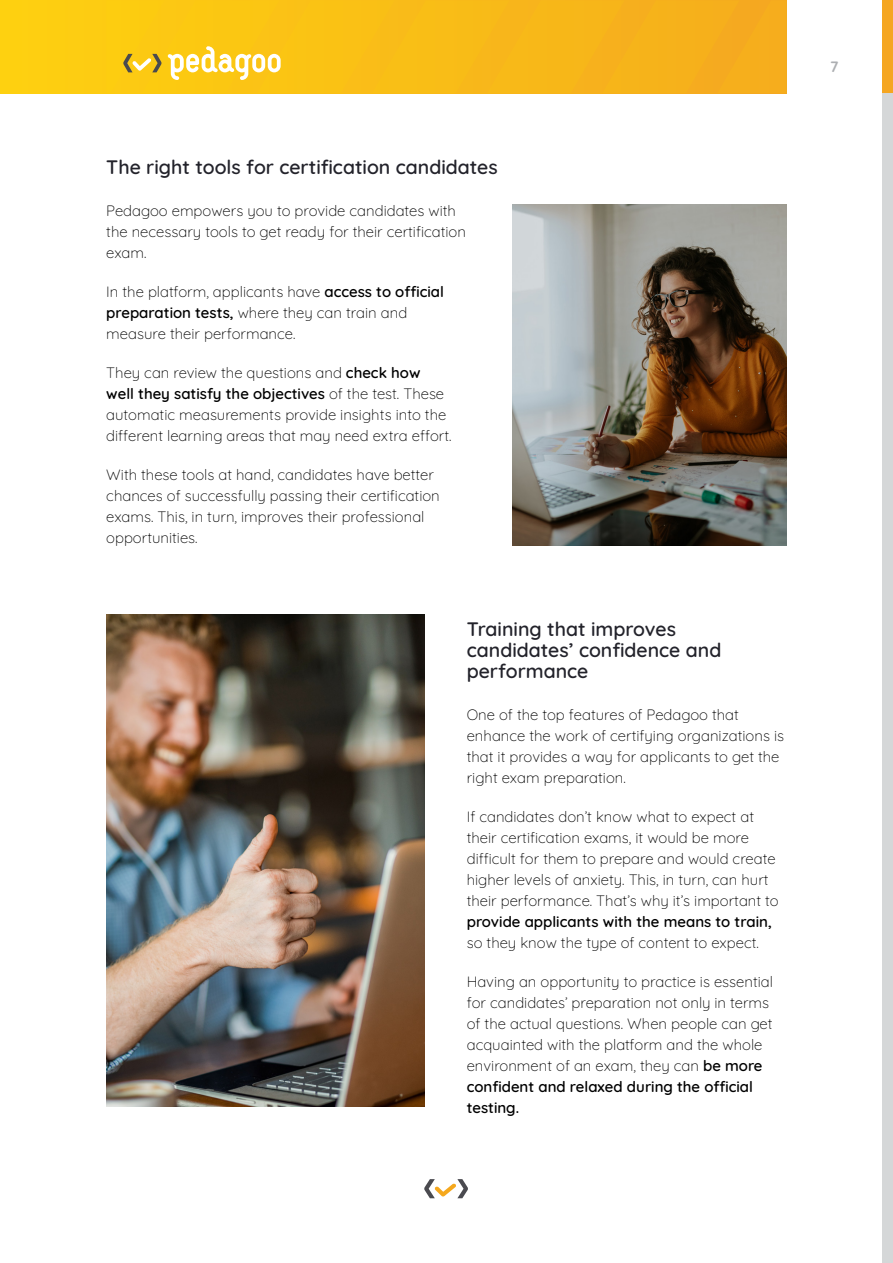
<style>
.page{position:relative;width:893px;height:1263px;background:#fff}
.page>*{position:absolute;margin:0;border:0;box-sizing:border-box;transform-origin:0 0}
.t1{font:600 19.5px/21px "Quicksand";color:#23232b}
.t2{font:300 15px/21px "Quicksand";color:#000}
.t3{font:600 15px "Quicksand";color:#000}
.t4{font:700 15px "Quicksand";color:#adafb2}
.s1{font-weight:600}
</style>
<div class="page">
<svg style="left:424px;top:1179px;width:44px;height:19px"></svg>
<div style="left:0;top:0;width:787px;height:93px;background:#fdce11"></div>
<div style="left:882px;top:0;width:11px;height:93px;background:#f5a621"></div>
<div style="left:882px;top:93px;width:11px;height:1170px;background:#d5d7d8"></div>
<svg style="left:128px;top:0;width:659px;height:93px;fill:#f8ba18"></svg>
<svg style="left:168px;top:46px;width:113px;height:34px"></svg>
<svg style="left:123px;top:54px;width:39px;height:18px"></svg>
<img style="left:512px;top:204px;width:275px;height:341px">
<img style="left:106px;top:615px;width:318px;height:492px">
<h1 class="t1" style="left:106px;top:154px;width:393px">The right tools for certification candidates</h1>
<p class="t2" style="left:106px;top:199px;width:361px">Pedagoo empowers you to provide candidates with the necessary tools to get ready for their certification exam.</p>
<p class="t2" style="left:106px;top:280px;width:339px">In the platform, applicants have <span class="s1">access to official preparation tests,</span> where they can train and measure their performance.</p>
<p class="t2" style="left:106px;top:361px;width:347px">They can review the questions and <span class="s1">check how well they satisfy the objectives</span> of the test. These automatic measurements provide insights into the different learning areas that may need extra effort.</p>
<p class="t2" style="left:106px;top:463px;width:335px">With these tools at hand, candidates have better chances of successfully passing their certification exams. This, in turn, improves their professional opportunities.</p>
<h1 class="t1" style="left:467px;top:616px;width:256px">Training that improves candidates’ confidence and performance</h1>
<p class="t2" style="left:467px;top:703px;width:319px">One of the top features of Pedagoo that enhance the work of certifying organizations is that it provides a way for applicants to get the right exam preparation.</p>
<p class="t2" style="left:467px;top:805px;width:314px">If candidates don’t know what to expect at their certification exams, it would be more difficult for them to prepare and would create higher levels of anxiety. This, in turn, can hurt their performance. That’s why it’s important to</p>
<p class="t3" style="left:467px;top:910px;width:306px">provide applicants with the means to train,</p>
<p class="t2" style="left:467px;top:931px;width:294px">so they know the type of content to expect.</p>
<p class="t2" style="left:467px;top:970px;width:308px">Having an opportunity to practice is essential for candidates’ preparation not only in terms of the actual questions. When people can get acquainted with the platform and the whole environment of an exam, they can <span class="s1">be more confident and relaxed during the official testing.</span></p>
<p class="t4" style="left:830px;top:55px;width:10px">7</p>
</div>
